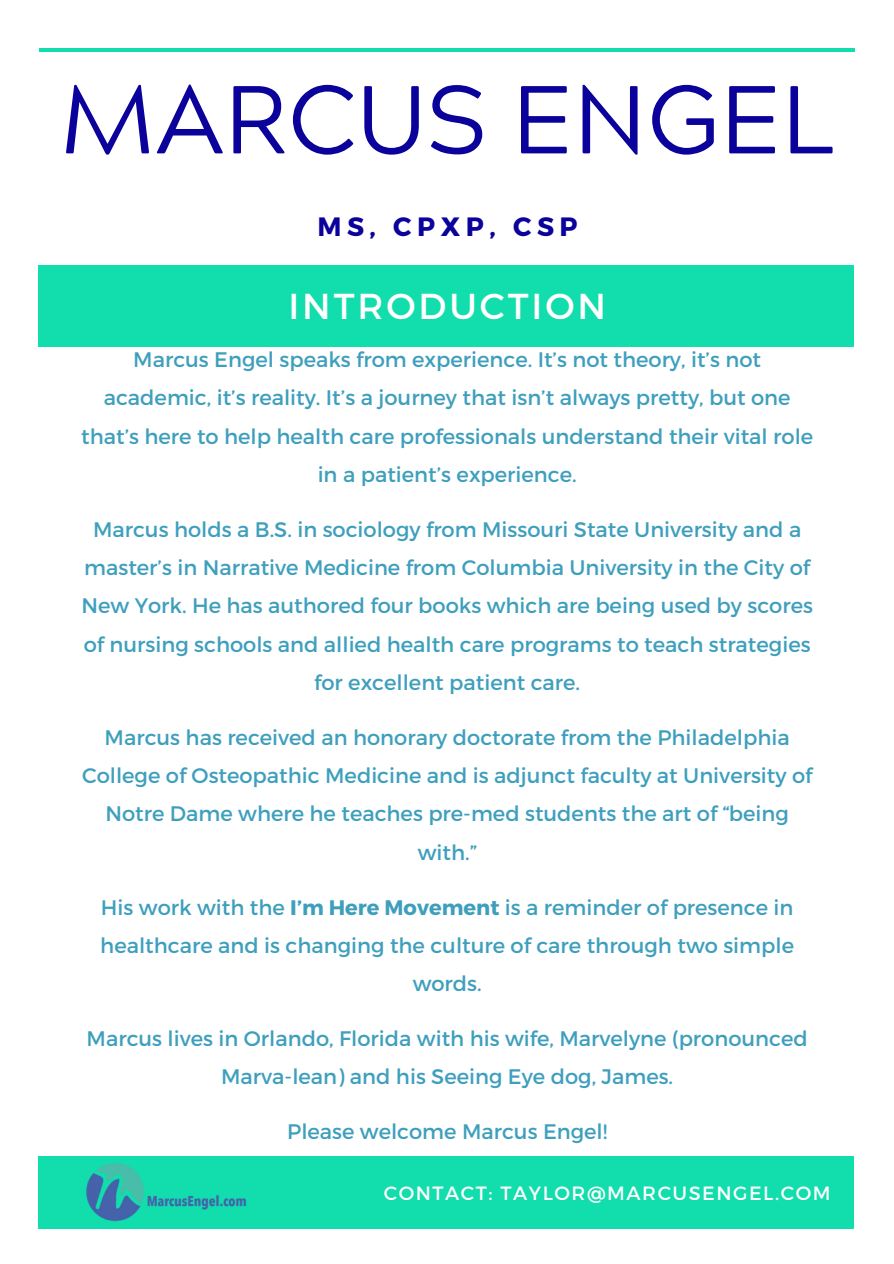
<style>
.page{position:relative;width:894px;height:1264px;background:#fff}
.page>*{position:absolute;margin:0;border:0;box-sizing:border-box;transform-origin:0 0}
.t1{font:96.15px "Acherus Grotesque";color:#0a029b}
.t2{font:36px "Montserrat";letter-spacing:.08em;color:#fff}
.t3{font:700 26.55px "Montserrat";letter-spacing:.21em;color:#0a029b}
.t4{font:21px/38.2px "Montserrat";color:#3e9fbd;text-align:center}
.t5{font:19.2px "Montserrat";letter-spacing:.08em;color:#fff}
.s1{font-weight:700}
</style>
<div class="page">
<div style="left:38px;top:265px;width:815px;height:81px;background:#12ddac"></div>
<hr style="left:39px;top:49px;width:815px;height:3px;background:#12ddac">
<div style="left:38px;top:1156px;width:815px;height:72px;background:#12ddac"></div>
<img style="left:73px;top:1163px;width:185px;height:66px">
<h1 class="t1" style="left:60px;top:81px;width:777px">MARCUS ENGEL</h1>
<p class="t3" style="left:317px;top:209px;width:262px">MS, CPXP, CSP</p>
<h2 class="t2" style="left:288px;top:282px;width:319px">INTRODUCTION</h2>
<p class="t4" style="left:81px;top:339px;width:733px">Marcus Engel speaks from experience. It’s not theory, it’s not academic, it’s reality. It’s a journey that isn’t always pretty, but one that’s here to help health care professionals understand their vital role in a patient’s experience.</p>
<p class="t4" style="left:81px;top:509px;width:732px">Marcus holds a B.S. in sociology from Missouri State University and a master’s in Narrative Medicine from Columbia University in the City of New York. He has authored four books which are being used by scores of nursing schools and allied health care programs to teach strategies for excellent patient care.</p>
<p class="t4" style="left:82px;top:717px;width:731px">Marcus has received an honorary doctorate from the Philadelphia College of Osteopathic Medicine and is adjunct faculty at University of Notre Dame where he teaches pre-med students the art of “being with.”</p>
<p class="t4" style="left:100px;top:886px;width:695px">His work with the <span class="s1">I’m Here Movement</span> is a reminder of presence in healthcare and is changing the culture of care through two simple words.</p>
<p class="t4" style="left:87px;top:1018px;width:722px">Marcus lives in Orlando, Florida with his wife, Marvelyne (pronounced<br>Marva-lean) and his Seeing Eye dog, James.</p>
<p class="t4" style="left:287px;top:1111px;width:321px">Please welcome Marcus Engel!</p>
<p class="t5" style="left:383px;top:1180px;width:448px">CONTACT: TAYLOR@MARCUSENGEL.COM</p>
</div>
